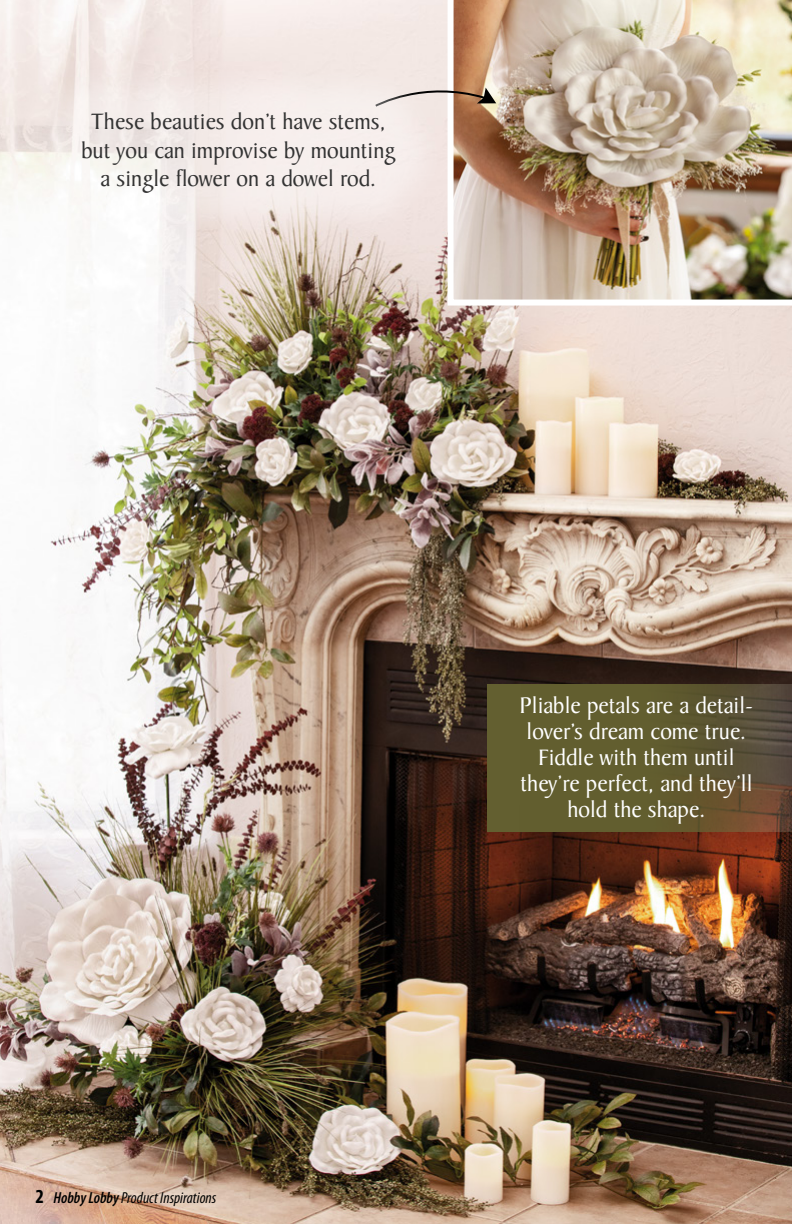
<style>
.page{position:relative;width:792px;height:1224px;background:#fff}
.page>*{position:absolute;margin:0;border:0;box-sizing:border-box;transform-origin:0 0}
.t1{font:24px/26px "Baker Signet Pro";color:#fff;text-align:center}
.t2{font:24px/28.8px "Baker Signet Std";color:#333;text-align:center}
.t3{font:italic condensed 16px "Myriad Pro";color:#000}
.s1{font-weight:700;font-style:normal;font-size:20px}
.s2{font-weight:600}
</style>
<div class="page">
<img style="left:0;top:0;width:792px;height:1224px">
<img style="left:448px;top:0;width:344px;height:306px">
<svg style="left:487px;top:684px;width:305px;height:148px;background:#605831"></svg>
<svg style="left:447px;top:80px;width:49px;height:28px"></svg>
<div style="left:30px;top:60px;width:417px;height:184px;background:#fff;opacity:.4"></div>
<p class="t2" style="left:81px;top:108px;width:316px">These beauties don’t have stems, but you can improvise by mounting a single flower on a dowel rod.</p>
<p class="t3" style="left:35px;top:1188px;width:182px"><span class="s1">2</span> <span class="s2">Hobby Lobby</span> Product Inspirations</p>
<p class="t1" style="left:520px;top:692px;width:235px">Pliable petals are a detail&shy;lover’s dream come true.<br>Fiddle with them until they’re perfect, and they’ll hold the shape.</p>
</div>
